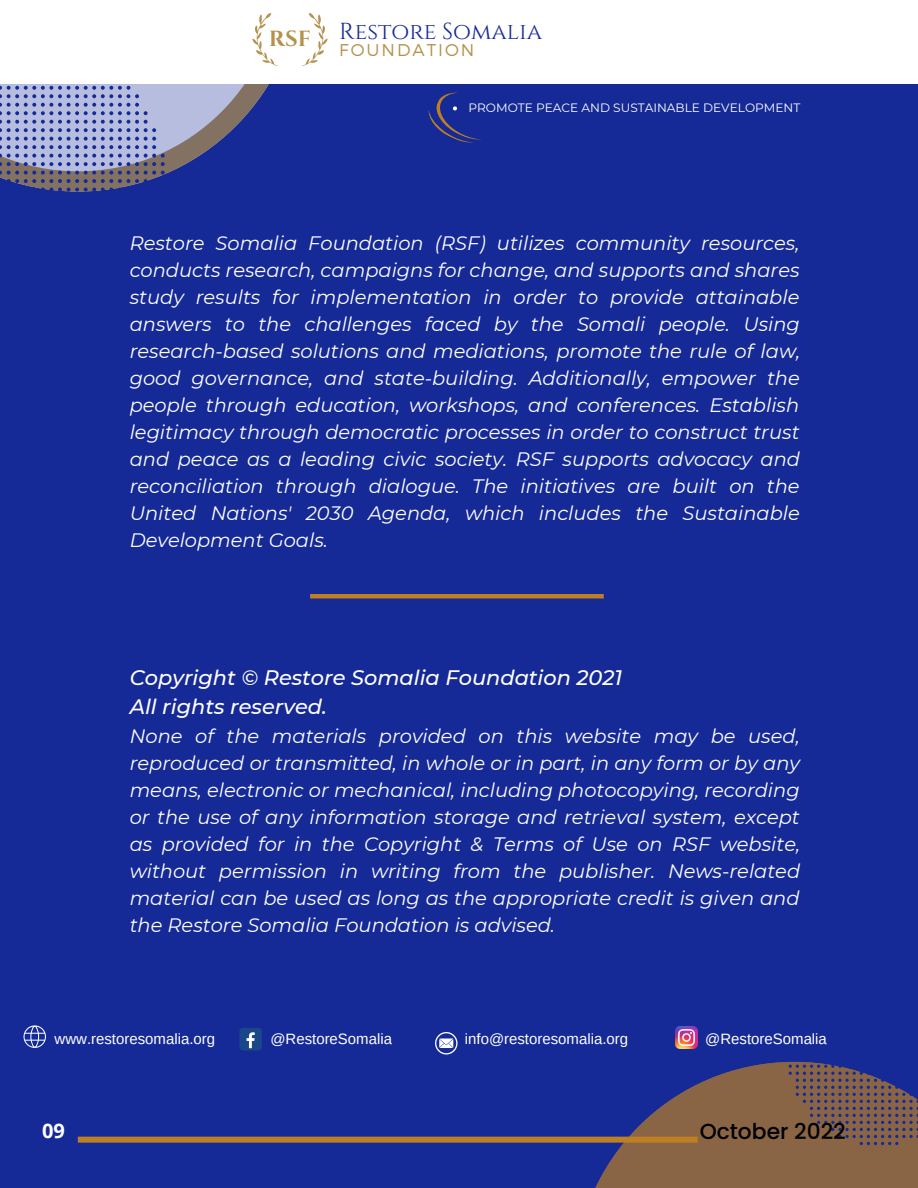
<style>
.page{position:relative;width:918px;height:1188px;background:#162a97}
.page>*{position:absolute;margin:0;border:0;box-sizing:border-box;transform-origin:0 0}
.t1{font:23.1px "Cinzel";color:#162a97}
.t2{font:500 21.75px "Poppins";color:#000}
.t3{font:italic 500 21px/29.2px "Montserrat";color:#fff}
.t4{font:700 20.1px "Open Sans";color:#fff}
.t5{font:italic 19.5px/27px "Montserrat";color:#fff;text-align:justify}
.t6{font:300 16.95px "Montserrat";letter-spacing:.115em;color:#b4914c}
.t7{font:15px "Arimo";color:#fff}
.t8{font:12.15px "Montserrat";color:#fff}
</style>
<div class="page">
<svg style="left:574px;top:1061px;width:344px;height:127px"></svg>
<svg style="left:165px;top:83px;width:136px;height:91px"></svg>
<svg style="left:0;top:83px;width:165px;height:109px;background:#8f94bd"></svg>
<div style="left:78px;top:1137px;width:620px;height:6px;background:#bd7f22"></div>
<svg style="left:428px;top:92px;width:53px;height:51px"></svg>
<div style="left:0;top:0;width:918px;height:83px;background:#fff"></div>
<svg style="left:252px;top:13px;width:26px;height:53px"></svg>
<svg style="left:302px;top:13px;width:26px;height:53px"></svg>
<svg style="left:24px;top:1025px;width:22px;height:23px"></svg>
<div style="left:239px;top:1028px;width:23px;height:22px;background:#1a4789;border-radius:3px"></div>
<svg style="left:247px;top:1032px;width:8px;height:16px"></svg>
<svg style="left:435px;top:1032px;width:23px;height:23px"></svg>
<img style="left:675px;top:1026px;width:23px;height:23px">
<hr style="left:310px;top:594px;width:294px;height:4px;background:#bd7f22">
<p class="t1" style="left:269px;top:17px;width:275px"><sub>RSF</sub> Restore Somalia</p>
<p class="t6" style="left:339px;top:39px;width:137px">FOUNDATION</p>
<p class="t8" style="left:469px;top:101px;width:333px">PROMOTE PEACE AND SUSTAINABLE DEVELOPMENT</p>
<p class="t5" style="left:130px;top:229px;width:672px">Restore Somalia Foundation (RSF) utilizes community resources, conducts research, campaigns for change, and supports and shares study results for implementation in order to provide attainable answers to the challenges faced by the Somali people. Using research-based solutions and mediations, promote the rule of law, good governance, and state-building. Additionally, empower the people through education, workshops, and conferences. Establish legitimacy through democratic processes in order to construct trust and peace as a leading civic society. RSF supports advocacy and reconciliation through dialogue. The initiatives are built on the United Nations' 2030 Agenda, which includes the Sustainable Development Goals.</p>
<p class="t3" style="left:130px;top:663px;width:494px">Copyright © Restore Somalia Foundation 2021<br>All rights reserved.</p>
<p class="t5" style="left:130px;top:722px;width:672px">None of the materials provided on this website may be used, reproduced or transmitted, in whole or in part, in any form or by any means, electronic or mechanical, including photocopying, recording or the use of any information storage and retrieval system, except as provided for in the Copyright &amp; Terms of Use on RSF website, without permission in writing from the publisher. News-related material can be used as long as the appropriate credit is given and the Restore Somalia Foundation is advised.</p>
<p class="t7" style="left:55px;top:1030px;width:162px">www.restoresomalia.org</p>
<p class="t7" style="left:270px;top:1030px;width:123px">@RestoreSomalia</p>
<p class="t7" style="left:465px;top:1030px;width:165px">info@restoresomalia.org</p>
<p class="t7" style="left:705px;top:1030px;width:123px">@RestoreSomalia</p>
<p class="t4" style="left:42px;top:1116px;width:24px">09</p>
<p class="t2" style="left:700px;top:1116px;width:148px">October 2022</p>
</div>
